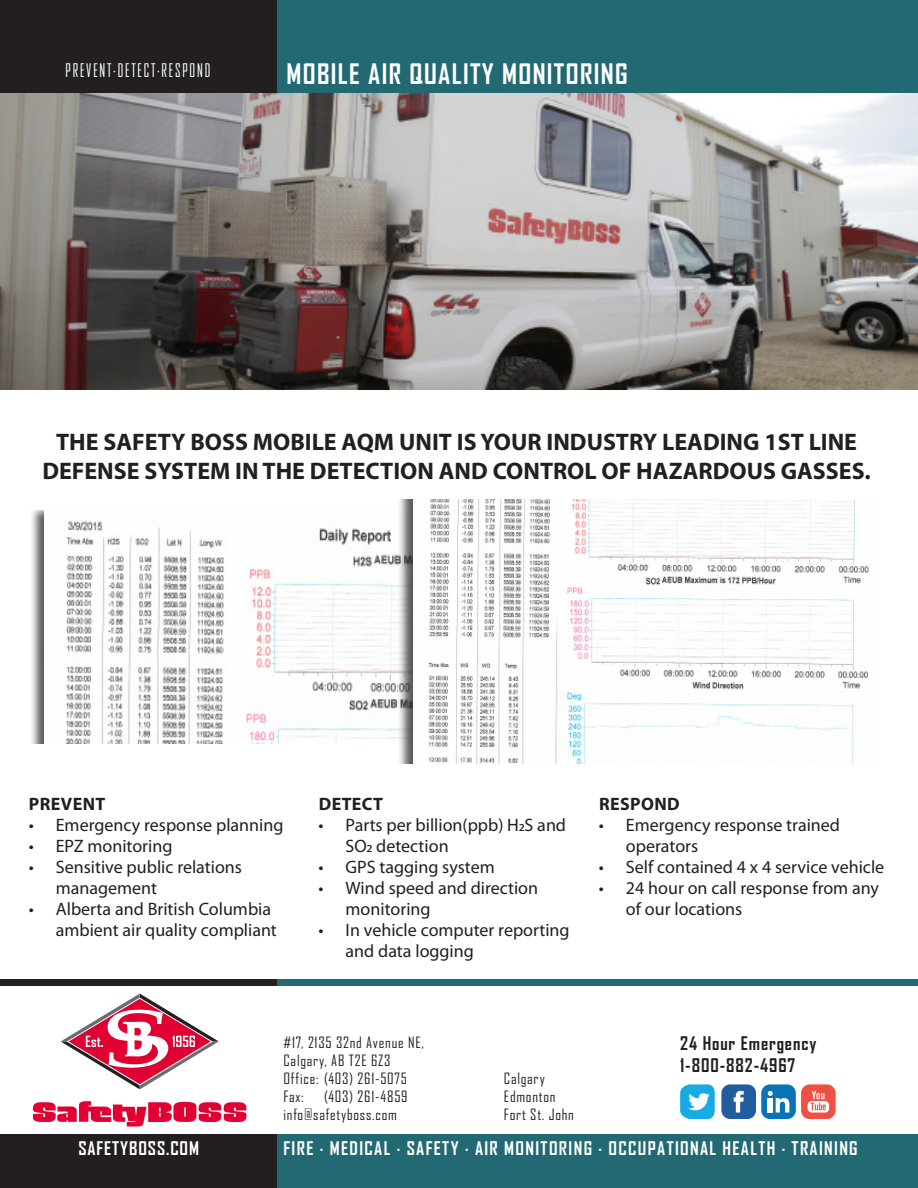
<style>
.page{position:relative;width:918px;height:1188px;background:#fff}
.page>*{position:absolute;margin:0;border:0;box-sizing:border-box;transform-origin:0 0}
.t1{font:700 27px "Agency FB";letter-spacing:.05em;color:#fff}
.t2{font:700 24px/28.8px "Myriad Pro";color:#231f20;text-align:center}
.t3{font:18px/21px "Myriad Pro";color:#231f20}
.t4{font:700 18px "Agency FB";letter-spacing:.075em;color:#fff}
.t5{font:700 18px "Agency FB";letter-spacing:.05em;color:#231f20}
.t6{font:condensed 18px "Agency FB";letter-spacing:.1em;color:#fff}
.t7{font:700 18px "Myriad Pro";letter-spacing:.02em;color:#231f20}
.t8{font:700 18px "Agency FB";letter-spacing:.05em;color:#fff}
.t9{font:15px "Agency FB";letter-spacing:.05em;color:#231f20}
</style>
<div class="page">
<img style="left:0;top:93px;width:918px;height:297px">
<div style="left:0;top:1134px;width:278px;height:54px;background:#231f20"></div>
<div style="left:278px;top:1134px;width:640px;height:54px;background:#236974"></div>
<svg style="left:32px;top:993px;width:215px;height:134px"></svg>
<svg style="left:680px;top:1084px;width:35px;height:35px"></svg>
<div style="left:721px;top:1084px;width:35px;height:35px;background:#215c9f;border-radius:9px"></div>
<svg style="left:734px;top:1091px;width:10px;height:22px"></svg>
<div style="left:761px;top:1084px;width:35px;height:35px;background:#0874b6;border-radius:9px"></div>
<svg style="left:768px;top:1091px;width:21px;height:22px"></svg>
<div style="left:801px;top:1084px;width:35px;height:35px;background:#ef5044;border-radius:9px"></div>
<svg style="left:808px;top:1091px;width:21px;height:22px"></svg>
<div style="left:0;top:980px;width:278px;height:6px;background:#231f20"></div>
<div style="left:278px;top:980px;width:640px;height:6px;background:#236974"></div>
<div style="left:0;top:0;width:278px;height:93px;background:#231f20"></div>
<div style="left:278px;top:0;width:640px;height:93px;background:#236974"></div>
<div style="left:29px;top:510px;width:571px;height:233px;background:#231f20;opacity:.75"></div>
<img style="left:45px;top:510px;width:353px;height:233px">
<div style="left:398px;top:500px;width:480px;height:264px;background:#231f20;opacity:.75"></div>
<img style="left:413px;top:500px;width:464px;height:264px">
<p class="t6" style="left:66px;top:61px;width:146px">PREVENT·DETECT·RESPOND</p>
<p class="t1" style="left:287px;top:57px;width:343px">MOBILE AIR QUALITY MONITORING</p>
<p class="t2" style="left:42px;top:427px;width:830px">THE SAFETY BOSS MOBILE AQM UNIT IS YOUR INDUSTRY LEADING 1ST LINE<br>DEFENSE SYSTEM IN THE DETECTION AND CONTROL OF HAZARDOUS GASSES.</p>
<p class="t7" style="left:29px;top:792px;width:78px">PREVENT</p>
<p class="t3" style="left:29px;top:814px;width:256px">• Emergency response planning</p>
<p class="t3" style="left:29px;top:835px;width:145px">• EPZ monitoring</p>
<p class="t3" style="left:56px;top:856px;width:188px;text-indent:-27px">• Sensitive public relations management</p>
<p class="t3" style="left:56px;top:898px;width:223px;text-indent:-27px">• Alberta and British Columbia ambient air quality compliant</p>
<p class="t7" style="left:319px;top:792px;width:66px">DETECT</p>
<p class="t3" style="left:346px;top:814px;width:222px;text-indent:-27px">• Parts per billion(ppb) H2S and<br>SO2 detection</p>
<p class="t3" style="left:319px;top:856px;width:178px">• GPS tagging system</p>
<p class="t3" style="left:346px;top:877px;width:194px;text-indent:-27px">• Wind speed and direction monitoring</p>
<p class="t3" style="left:346px;top:919px;width:226px;text-indent:-27px">• In vehicle computer reporting and data logging</p>
<p class="t7" style="left:599px;top:792px;width:82px">RESPOND</p>
<p class="t3" style="left:626px;top:814px;width:216px;text-indent:-27px">• Emergency response trained operators</p>
<p class="t3" style="left:599px;top:856px;width:287px">• Self contained 4 x 4 service vehicle</p>
<p class="t3" style="left:626px;top:877px;width:255px;text-indent:-27px">• 24 hour on call response from any of our locations</p>
<p class="t9" style="left:284px;top:1034px;width:142px">#17, 2135 32nd Avenue NE,</p>
<p class="t9" style="left:284px;top:1052px;width:109px">Calgary, AB T2E 6Z3</p>
<p class="t9" style="left:284px;top:1070px;width:125px">Office: (403) 261-5075</p>
<p class="t9" style="left:284px;top:1088px;width:22px">Fax:</p>
<p class="t9" style="left:324px;top:1088px;width:85px">(403) 261-4859</p>
<p class="t9" style="left:284px;top:1106px;width:115px">info@safetyboss.com</p>
<p class="t9" style="left:504px;top:1070px;width:42px">Calgary</p>
<p class="t9" style="left:504px;top:1088px;width:53px">Edmonton</p>
<p class="t9" style="left:504px;top:1106px;width:71px">Fort St. John</p>
<p class="t5" style="left:680px;top:1032px;width:138px">24 Hour Emergency</p>
<p class="t5" style="left:680px;top:1054px;width:117px">1-800-882-4967</p>
<p class="t8" style="left:78px;top:1137px;width:122px">SAFETYBOSS.COM</p>
<p class="t4" style="left:284px;top:1137px;width:576px">FIRE · MEDICAL · SAFETY · AIR MONITORING · OCCUPATIONAL HEALTH · TRAINING</p>
</div>
